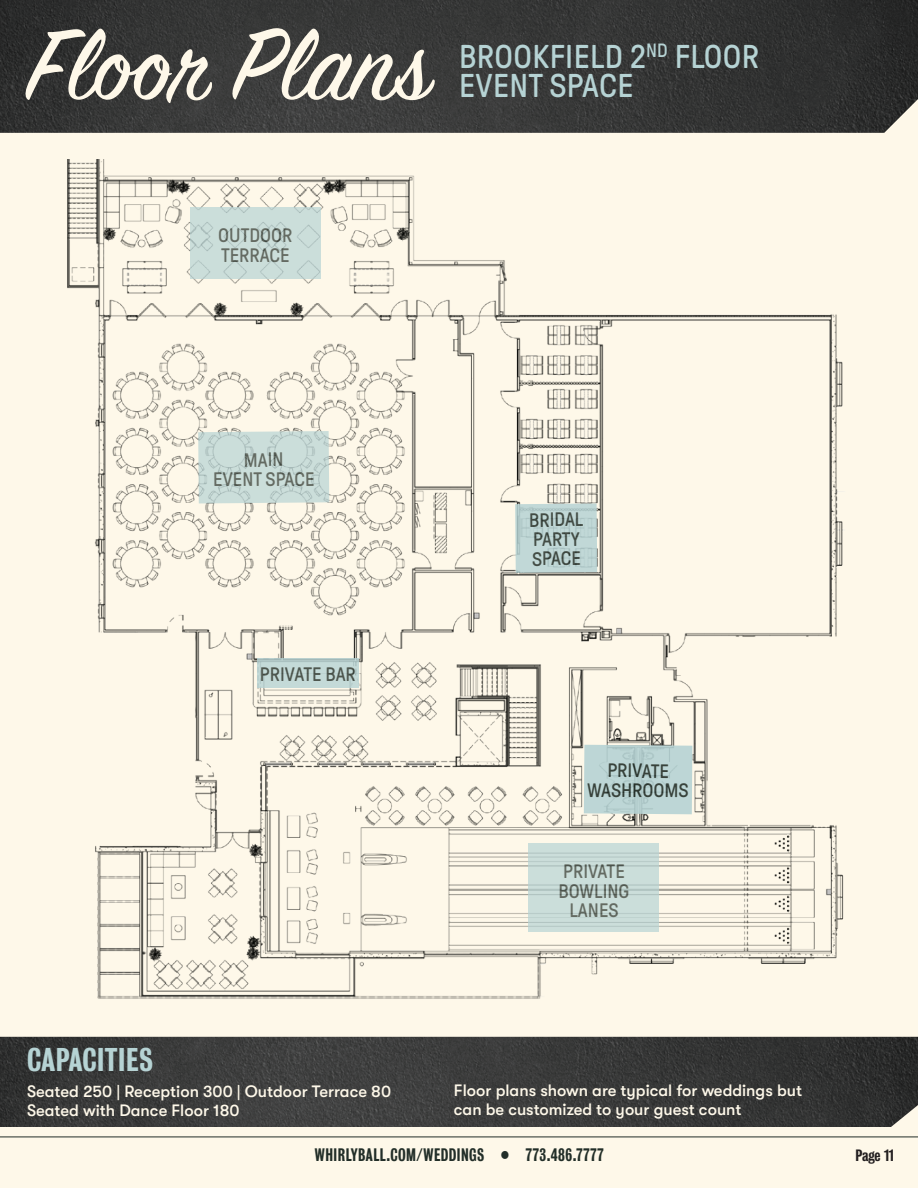
<style>
.page{position:relative;width:918px;height:1188px;background:#fef8e9}
.page>*{position:absolute;margin:0;border:0;box-sizing:border-box;transform-origin:0 0}
.t1{font:112.5px "Sign Painter House Script";color:#fef8e9}
.t2{font:33px/28.5px "GT Pressura";letter-spacing:.01em;color:#b6d3d4}
.t3{font:500 30px "Bureau Grot Condensed";letter-spacing:.02em;color:#b6d3d4}
.t4{font:19.5px/19.5px "GT Pressura";letter-spacing:-.01em;color:#222e28;text-align:center}
.t5{font:500 16.5px/19.8px "GT Walsheim";color:#fef8e9}
.t6{font:500 16.5px "Bureau Grot Condensed";letter-spacing:.03em;color:#222e28;scale:.93 1}
.t7{font:500 15px "Bureau Grot Condensed";letter-spacing:-.015em;color:#231f20}
</style>
<div class="page">
<hr style="left:0;top:1137px;width:918px;height:1px;background:#222e28">
<img style="left:0;top:0;width:918px;height:133px">
<img style="left:67px;top:160px;width:777px;height:839px">
<img style="left:0;top:1037px;width:918px;height:90px">
<svg style="left:198px;top:431px;width:131px;height:72px;background:#c7d9d5"></svg>
<svg style="left:190px;top:207px;width:131px;height:72px;background:#c8dbd7"></svg>
<div style="left:257px;top:658px;width:102px;height:30px;background:linear-gradient(to bottom,#bdd3d2,#c6dcd9)"></div>
<svg style="left:584px;top:745px;width:108px;height:69px;background:#bad3d3"></svg>
<svg style="left:529px;top:843px;width:130px;height:89px;background:#c7dad6"></svg>
<svg style="left:515px;top:503px;width:82px;height:70px;background:#bcd3d2"></svg>
<h1 class="t1" style="left:28px;top:-4px;width:404px">Floor Plans</h1>
<h2 class="t2" style="left:459px;top:43px;width:301px">BROOKFIELD 2<sup>ND</sup> FLOOR<br>EVENT SPACE</h2>
<p class="t4" style="left:218px;top:226px;width:76px;text-align:left">OUTDOOR<br>TERRACE</p>
<p class="t4" style="left:213px;top:450px;width:103px">MAIN<br>EVENT SPACE</p>
<p class="t4" style="left:260px;top:665px;width:97px">PRIVATE BAR</p>
<h3 class="t3" style="left:27px;top:1042px;width:128px">CAPACITIES</h3>
<p class="t5" style="left:27px;top:1081px;width:366px">Seated 250 | Reception 300 | Outdoor Terrace 80<br>Seated with Dance Floor 180</p>
<p class="t4" style="left:529px;top:510px;width:56px;text-align:left">BRIDAL<br>PARTY<br>SPACE</p>
<p class="t4" style="left:587px;top:761px;width:103px">PRIVATE<br>WASHROOMS</p>
<p class="t4" style="left:559px;top:862px;width:72px">PRIVATE<br>BOWLING<br>LANES</p>
<p class="t5" style="left:454px;top:1080px;width:350px">Floor plans shown are typical for weddings but can be customized to your guest count</p>
<p class="t6" style="left:315px;top:1145px;width:312px">WHIRLYBALL.COM/WEDDINGS • 773.486.7777</p>
<p class="t7" style="left:855px;top:1147px;width:40px">Page 11</p>
</div>
